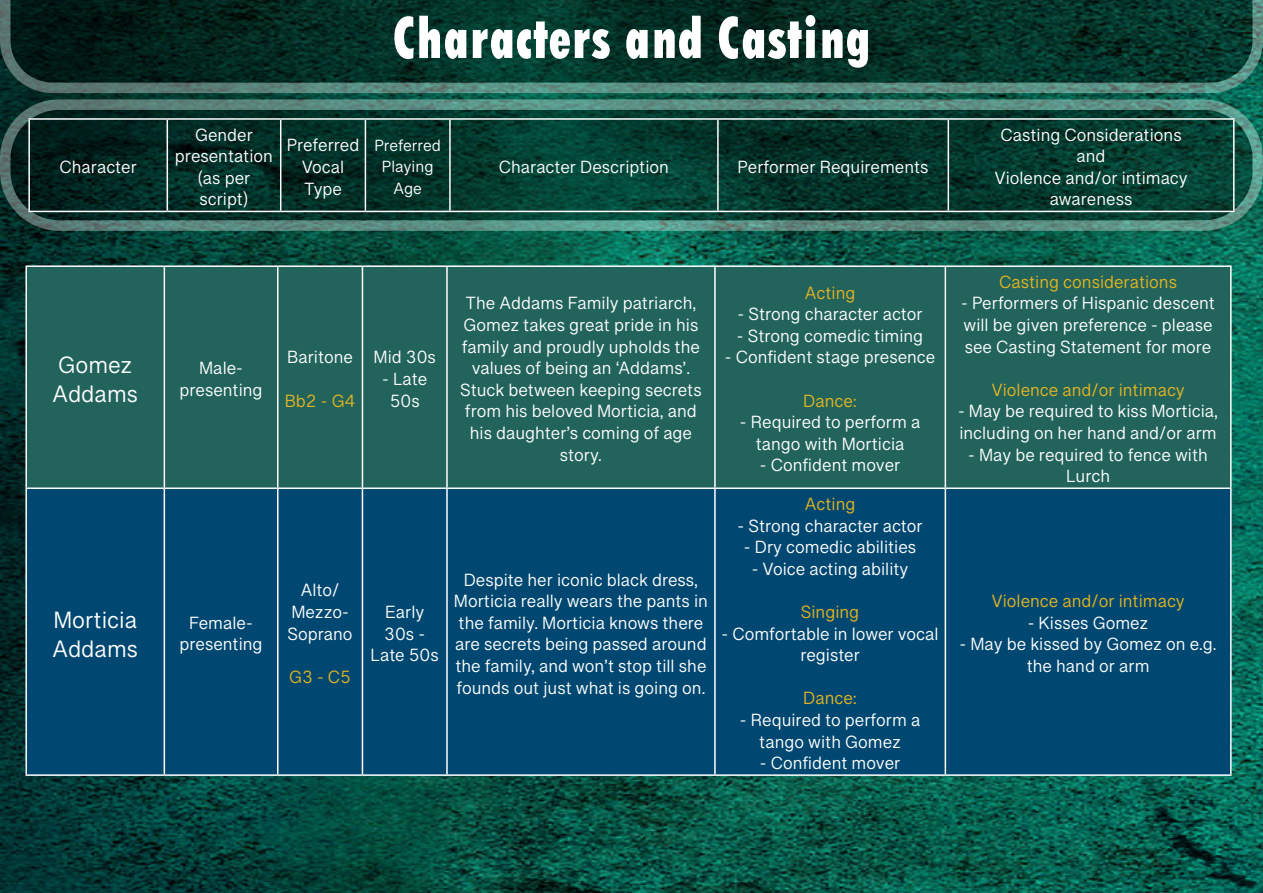
<style>
.page{position:relative;width:1263px;height:893px;background:#fff}
.page>*{position:absolute;margin:0;border:0;box-sizing:border-box;transform-origin:0 0}
.t1{font:800 condensed 62.4px "Tw Cen MT Std";color:#fff;scale:.84 1}
.t2{font:24px/28.8px "Grantha Sangam MN";color:#fff}
.t3{font:18px/21.6px "Grantha Sangam MN";color:#fff;text-align:center}
.t4{font:18px "Grantha Sangam MN";color:#e5b521}
.t5{font:16.5px/21.6px "Grantha Sangam MN";color:#fff;text-align:center}
</style>
<div class="page">
<img style="left:0;top:95px;width:1263px;height:797px">
<svg style="left:0;top:0;width:1263px;height:95px;background:#0e3a30"></svg>
<svg style="left:5px;top:105px;width:1253px;height:121px;background:#05362c"></svg>
<div style="left:0;top:99px;width:1263px;height:132px;border:10px solid #fff;border-radius:54px"></div>
<div style="left:27px;top:267px;width:1203px;height:220px;background:#22635c"></div>
<div style="left:27px;top:489px;width:1203px;height:285px;background:#004871"></div>
<hr style="left:25px;top:265px;width:139px;height:2px;background:#fff">
<hr style="left:25px;top:267px;width:2px;height:220px;background:#fff">
<hr style="left:164px;top:265px;width:114px;height:2px;background:#fff">
<hr style="left:164px;top:267px;width:1px;height:220px;background:#fff">
<hr style="left:278px;top:265px;width:84px;height:2px;background:#fff">
<hr style="left:277px;top:267px;width:1px;height:220px;background:#fff">
<hr style="left:362px;top:265px;width:85px;height:2px;background:#fff">
<hr style="left:362px;top:267px;width:1px;height:220px;background:#fff">
<hr style="left:447px;top:265px;width:268px;height:2px;background:#fff">
<hr style="left:446px;top:267px;width:2px;height:220px;background:#fff">
<hr style="left:715px;top:265px;width:230px;height:2px;background:#fff">
<hr style="left:714px;top:267px;width:2px;height:220px;background:#fff">
<hr style="left:945px;top:265px;width:286px;height:2px;background:#fff">
<hr style="left:945px;top:267px;width:1px;height:220px;background:#fff">
<hr style="left:1230px;top:267px;width:1px;height:220px;background:#fff">
<hr style="left:25px;top:487px;width:139px;height:2px;background:#fff">
<hr style="left:25px;top:489px;width:2px;height:285px;background:#fff">
<hr style="left:164px;top:487px;width:114px;height:2px;background:#fff">
<hr style="left:164px;top:489px;width:1px;height:285px;background:#fff">
<hr style="left:278px;top:487px;width:84px;height:2px;background:#fff">
<hr style="left:277px;top:489px;width:1px;height:285px;background:#fff">
<hr style="left:362px;top:487px;width:85px;height:2px;background:#fff">
<hr style="left:362px;top:489px;width:1px;height:285px;background:#fff">
<hr style="left:447px;top:487px;width:268px;height:2px;background:#fff">
<hr style="left:446px;top:489px;width:2px;height:285px;background:#fff">
<hr style="left:715px;top:487px;width:230px;height:2px;background:#fff">
<hr style="left:714px;top:489px;width:2px;height:285px;background:#fff">
<hr style="left:945px;top:487px;width:286px;height:2px;background:#fff">
<hr style="left:945px;top:489px;width:1px;height:285px;background:#fff">
<hr style="left:1230px;top:489px;width:1px;height:285px;background:#fff">
<hr style="left:25px;top:774px;width:139px;height:2px;background:#fff">
<hr style="left:164px;top:774px;width:114px;height:2px;background:#fff">
<hr style="left:278px;top:774px;width:84px;height:2px;background:#fff">
<hr style="left:362px;top:774px;width:85px;height:2px;background:#fff">
<hr style="left:447px;top:774px;width:268px;height:2px;background:#fff">
<hr style="left:715px;top:774px;width:230px;height:2px;background:#fff">
<hr style="left:945px;top:774px;width:286px;height:2px;background:#fff">
<hr style="left:28px;top:118px;width:139px;height:2px;background:#fff">
<hr style="left:28px;top:120px;width:2px;height:91px;background:#fff">
<hr style="left:167px;top:118px;width:114px;height:2px;background:#fff">
<hr style="left:167px;top:120px;width:1px;height:91px;background:#fff">
<hr style="left:281px;top:118px;width:84px;height:2px;background:#fff">
<hr style="left:280px;top:120px;width:1px;height:91px;background:#fff">
<hr style="left:365px;top:118px;width:85px;height:2px;background:#fff">
<hr style="left:365px;top:120px;width:1px;height:91px;background:#fff">
<hr style="left:450px;top:118px;width:268px;height:2px;background:#fff">
<hr style="left:449px;top:120px;width:2px;height:91px;background:#fff">
<hr style="left:718px;top:118px;width:230px;height:2px;background:#fff">
<hr style="left:717px;top:120px;width:2px;height:91px;background:#fff">
<hr style="left:948px;top:118px;width:286px;height:2px;background:#fff">
<hr style="left:947px;top:120px;width:2px;height:91px;background:#fff">
<hr style="left:1233px;top:120px;width:1px;height:91px;background:#fff">
<hr style="left:28px;top:211px;width:139px;height:1px;background:#fff">
<hr style="left:167px;top:211px;width:114px;height:1px;background:#fff">
<hr style="left:281px;top:211px;width:84px;height:1px;background:#fff">
<hr style="left:365px;top:211px;width:85px;height:1px;background:#fff">
<hr style="left:450px;top:211px;width:268px;height:1px;background:#fff">
<hr style="left:718px;top:211px;width:230px;height:1px;background:#fff">
<hr style="left:948px;top:211px;width:286px;height:1px;background:#fff">
<p class="t3" style="left:60px;top:156px;width:79px">Character</p>
<p class="t1" style="left:392px;top:0;width:571px">Characters and Casting</p>
<p class="t3" style="left:175px;top:124px;width:100px">Gender presentation (as per script)</p>
<p class="t3" style="left:287px;top:134px;width:74px">Preferred<br>Vocal<br>Type</p>
<p class="t5" style="left:374px;top:134px;width:68px">Preferred<br>Playing<br>Age</p>
<p class="t3" style="left:499px;top:156px;width:172px">Character Description</p>
<p class="t3" style="left:738px;top:156px;width:193px">Performer Requirements</p>
<p class="t3" style="left:1000px;top:124px;width:183px">Casting Considerations</p>
<p class="t3" style="left:1076px;top:145px;width:31px">and</p>
<p class="t3" style="left:994px;top:167px;width:195px">Violence and/or intimacy awareness</p>
<p class="t2" style="left:53px;top:351px;width:87px">Gomez<br>Addams</p>
<p class="t3" style="left:179px;top:357px;width:85px">Male&shy;presenting</p>
<p class="t2" style="left:53px;top:605px;width:87px">Morticia<br>Addams</p>
<p class="t3" style="left:179px;top:612px;width:85px">Female&shy;presenting</p>
<p class="t3" style="left:287px;top:346px;width:67px">Baritone</p>
<p class="t4" style="left:285px;top:390px;width:72px">Bb2 - G4</p>
<p class="t3" style="left:287px;top:579px;width:67px">Alto/<br>Mezzo-<br>Soprano</p>
<p class="t4" style="left:289px;top:666px;width:63px">G3 - C5</p>
<p class="t3" style="left:373px;top:346px;width:64px">Mid 30s</p>
<p class="t3" style="left:382px;top:368px;width:46px">- Late<br>50s</p>
<p class="t3" style="left:371px;top:601px;width:70px">Early<br>30s -<br>Late 50s</p>
<p class="t3" style="left:460px;top:292px;width:243px">The Addams Family patriarch,<br>Gomez takes great pride in his family and proudly upholds the values of being an ‘Addams’.<br>Stuck between keeping secrets from his beloved Morticia, and his daughter’s coming of age story.</p>
<p class="t3" style="left:454px;top:568px;width:256px">Despite her iconic black dress,<br>Morticia really wears the pants in the family. Morticia knows there are secrets being passed around the family, and won’t stop till she founds out just what is going on.</p>
<p class="t4" style="left:805px;top:282px;width:52px">Acting</p>
<p class="t3" style="left:738px;top:303px;width:187px">- Strong character actor</p>
<p class="t3" style="left:737px;top:325px;width:188px">- Strong comedic timing</p>
<p class="t3" style="left:725px;top:346px;width:212px">- Confident stage presence</p>
<p class="t4" style="left:803px;top:390px;width:55px">Dance:</p>
<p class="t3" style="left:740px;top:411px;width:182px">- Required to perform a tango with Morticia</p>
<p class="t3" style="left:760px;top:454px;width:142px">- Confident mover</p>
<p class="t4" style="left:805px;top:493px;width:52px">Acting</p>
<p class="t3" style="left:738px;top:514px;width:187px">- Strong character actor</p>
<p class="t3" style="left:744px;top:536px;width:174px">- Dry comedic abilities</p>
<p class="t3" style="left:752px;top:558px;width:158px">- Voice acting ability</p>
<p class="t4" style="left:801px;top:601px;width:60px">Singing</p>
<p class="t3" style="left:721px;top:622px;width:219px">- Comfortable in lower vocal register</p>
<p class="t4" style="left:803px;top:688px;width:55px">Dance:</p>
<p class="t3" style="left:740px;top:709px;width:182px">- Required to perform a tango with Gomez</p>
<p class="t3" style="left:760px;top:752px;width:142px">- Confident mover</p>
<p class="t4" style="left:999px;top:271px;width:179px">Casting considerations</p>
<p class="t3" style="left:961px;top:292px;width:255px;text-align:left">- Performers of Hispanic descent will be given preference - please see Casting Statement for more</p>
<p class="t4" style="left:991px;top:379px;width:195px">Violence and/or intimacy</p>
<p class="t3" style="left:958px;top:400px;width:261px;text-align:left">- May be required to kiss Morticia, including on her hand and/or arm</p>
<p class="t3" style="left:968px;top:444px;width:241px">- May be required to fence with<br>Lurch</p>
<p class="t4" style="left:991px;top:590px;width:195px">Violence and/or intimacy</p>
<p class="t3" style="left:1028px;top:612px;width:122px">- Kisses Gomez</p>
<p class="t3" style="left:959px;top:633px;width:259px">- May be kissed by Gomez on e.g. the hand or arm</p>
</div>
